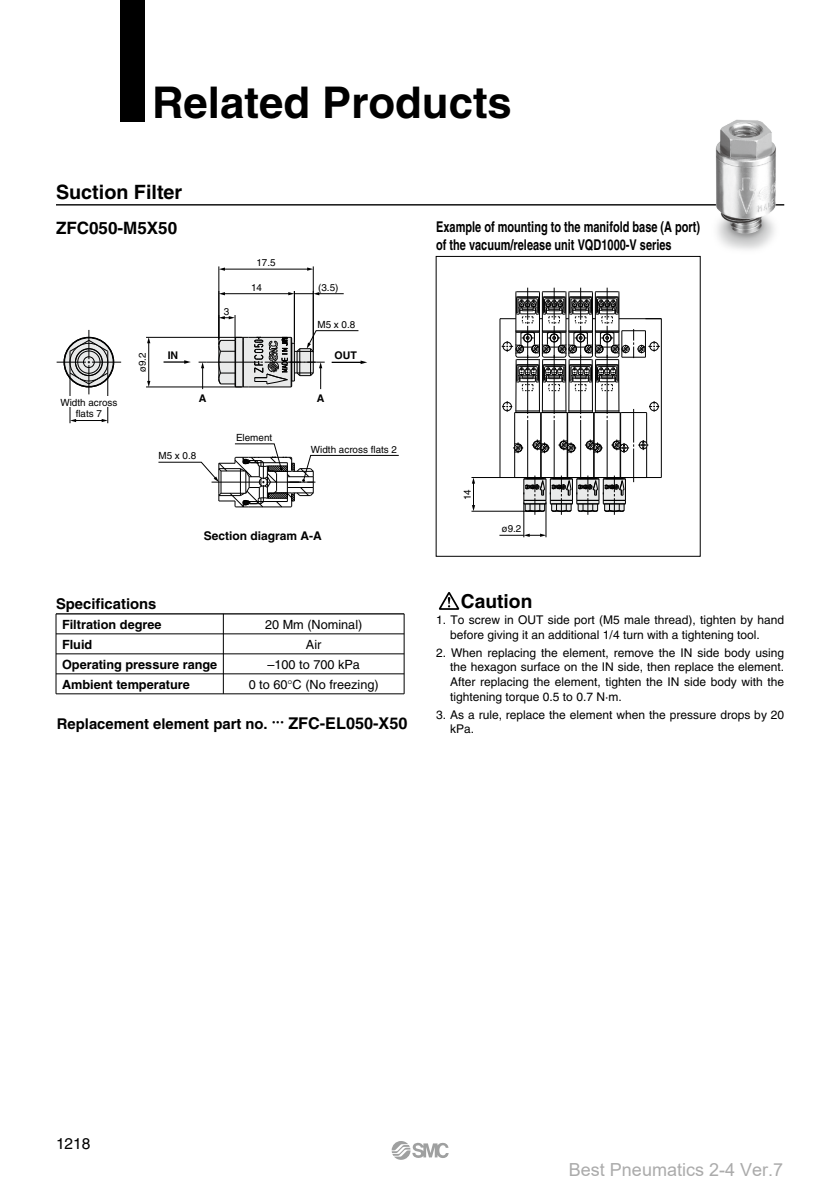
<style>
.page{position:relative;width:840px;height:1191px;background:#fff}
.page>*{position:absolute;margin:0;border:0;box-sizing:border-box;transform-origin:0 0}
.t1{font:700 43.8px "Helvetica";color:#000}
.t2{font:700 19.8px "Helvetica";color:#000}
.t3{font:700 19.2px "Helvetica";color:#000}
.t4{font:18px "Arial";color:#ababab}
.t5{font:700 17px "Helvetica";color:#000}
.t6{font:15.6px "Helvetica";color:#000}
.t7{font:700 14.8px/17.8px "Helvetica";color:#000;scale:.74 1}
.t8{font:700 14.8px "Helvetica";color:#000}
.t9{font:700 12.6px/20px "Helvetica";color:#000}
.t10{font:12.6px/20px "Helvetica";color:#000;text-align:center}
.t11{font:12px/14.8px "Helvetica";color:#000}
.t12{font:700 12px "Helvetica";color:#000}
.t13{font:700 10.6px "Helvetica";color:#000}
.t14{font:9.8px/11.8px "Helvetica";color:#000;text-align:center}
.s1{font-size:16.2px}
</style>
<div class="page">
<div style="left:120px;top:0;width:24px;height:122px;background:#000"></div>
<hr style="left:56px;top:204px;width:727px;height:1px;background:#000">
<svg style="left:471px;top:288px;width:190px;height:227px"></svg>
<hr style="left:545px;top:502px;width:1px;height:35px;background:#000">
<hr style="left:523px;top:502px;width:1px;height:35px;background:#000">
<svg style="left:499px;top:533px;width:47px;height:4px"></svg>
<hr style="left:146px;top:386px;width:96px;height:1px;background:#000">
<hr style="left:146px;top:337px;width:96px;height:1px;background:#000">
<hr style="left:148px;top:342px;width:1px;height:40px;background:#000">
<svg style="left:147px;top:337px;width:3px;height:6px"></svg>
<svg style="left:147px;top:381px;width:3px;height:6px"></svg>
<hr style="left:294px;top:291px;width:1px;height:53px;background:#000">
<hr style="left:224px;top:293px;width:65px;height:1px;background:#000">
<svg style="left:288px;top:292px;width:55px;height:3px"></svg>
<svg style="left:219px;top:292px;width:6px;height:3px"></svg>
<hr style="left:218px;top:266px;width:1px;height:78px;background:#000">
<hr style="left:313px;top:266px;width:1px;height:86px;background:#000">
<hr style="left:224px;top:269px;width:84px;height:1px;background:#000">
<svg style="left:307px;top:267px;width:6px;height:4px"></svg>
<svg style="left:219px;top:267px;width:6px;height:4px"></svg>
<hr style="left:163px;top:361px;width:22px;height:2px;background:#000">
<svg style="left:184px;top:360px;width:7px;height:4px"></svg>
<svg style="left:198px;top:315px;width:169px;height:74px"></svg>
<hr style="left:70px;top:373px;width:1px;height:50px;background:#000">
<hr style="left:107px;top:373px;width:1px;height:50px;background:#000">
<svg style="left:70px;top:419px;width:38px;height:3px"></svg>
<svg style="left:57px;top:330px;width:64px;height:64px"></svg>
<svg style="left:158px;top:443px;width:241px;height:65px"></svg>
<img style="left:701px;top:119px;width:84px;height:131px">
<hr style="left:56px;top:613px;width:348px;height:1px;background:#000">
<hr style="left:56px;top:633px;width:348px;height:1px;background:#000">
<hr style="left:56px;top:653px;width:348px;height:1px;background:#000">
<hr style="left:56px;top:673px;width:348px;height:1px;background:#000">
<hr style="left:56px;top:693px;width:348px;height:1px;background:#000">
<hr style="left:56px;top:614px;width:1px;height:80px;background:#000">
<hr style="left:403px;top:614px;width:1px;height:80px;background:#000">
<hr style="left:223px;top:614px;width:1px;height:80px;background:#000">
<svg style="left:438px;top:592px;width:21px;height:18px"></svg>
<div style="left:59px;top:396px;width:57px;height:11px;background:#fff"></div>
<svg style="left:391px;top:1141px;width:57px;height:18px"></svg>
<h1 class="t1" style="left:152px;top:76px;width:361px">Related Products</h1>
<h2 class="t2" style="left:56px;top:180px;width:128px">Suction Filter</h2>
<h3 class="t5" style="left:56px;top:217px;width:123px">ZFC050-M5X50</h3>
<p class="t14" style="left:224px;top:305px;width:7px">3</p>
<p class="t14" style="left:256px;top:257px;width:21px">17.5</p>
<p class="t14" style="left:251px;top:281px;width:12px">14</p>
<p class="t14" style="left:318px;top:281px;width:22px">(3.5)</p>
<p class="t14" style="left:317px;top:318px;width:39px">M5 x 0.8</p>
<p class="t14" style="left:60px;top:396px;width:59px">Width across flats 7</p>
<p class="t14" style="left:136px;top:372px;width:21px;rotate:-90deg">ø9.2</p>
<p class="t13" style="left:168px;top:348px;width:12px">IN</p>
<p class="t13" style="left:334px;top:349px;width:24px">OUT</p>
<p class="t13" style="left:199px;top:392px;width:9px">A</p>
<p class="t13" style="left:316px;top:392px;width:9px">A</p>
<p class="t14" style="left:158px;top:450px;width:39px">M5 x 0.8</p>
<p class="t14" style="left:236px;top:432px;width:38px">Element</p>
<p class="t14" style="left:311px;top:443px;width:88px">Width across flats 2</p>
<p class="t12" style="left:204px;top:528px;width:119px">Section diagram A-A</p>
<p class="t8" style="left:56px;top:595px;width:102px">Specifications</p>
<p class="t9" style="left:62px;top:614px;width:157px">Filtration degree<br>Fluid<br>Operating pressure range<br>Ambient temperature</p>
<p class="t10" style="left:248px;top:614px;width:131px">20 Mm (Nominal)<br>Air<br>–100 to 700 kPa<br>0 to 60 C (No freezing)</p>
<p class="t8" style="left:57px;top:714px;width:352px">Replacement element part no. ··· <span class="s1">ZFC-EL050-X50</span></p>
<p class="t7" style="left:436px;top:218px;width:358px">Example of mounting to the manifold base (A port) of the vacuum/release unit VQD1000-V series</p>
<p class="t14" style="left:461px;top:500px;width:12px;rotate:-90deg">14</p>
<p class="t14" style="left:501px;top:523px;width:21px">ø9.2</p>
<h3 class="t3" style="left:460px;top:589px;width:73px">Caution</h3>
<p class="t11" style="left:450px;top:612px;width:335px;text-indent:-14px">1. To screw in OUT side port (M5 male thread), tighten by hand before giving it an additional 1/4 turn with a tightening tool.</p>
<p class="t11" style="left:450px;top:645px;width:335px;text-align:justify;text-indent:-14px">2. When replacing the element, remove the IN side body using the hexagon surface on the IN side, then replace the element.<br>After replacing the element, tighten the IN side body with the tightening torque 0.5 to 0.7 N·m.</p>
<p class="t11" style="left:450px;top:707px;width:335px;text-indent:-14px">3. As a rule, replace the element when the pressure drops by 20 kPa.</p>
<p class="t6" style="left:56px;top:1134px;width:36px">1218</p>
<h3 class="t4" style="left:568px;top:1157px;width:216px">Best Pneumatics 2-4 Ver.7</h3>
</div>
